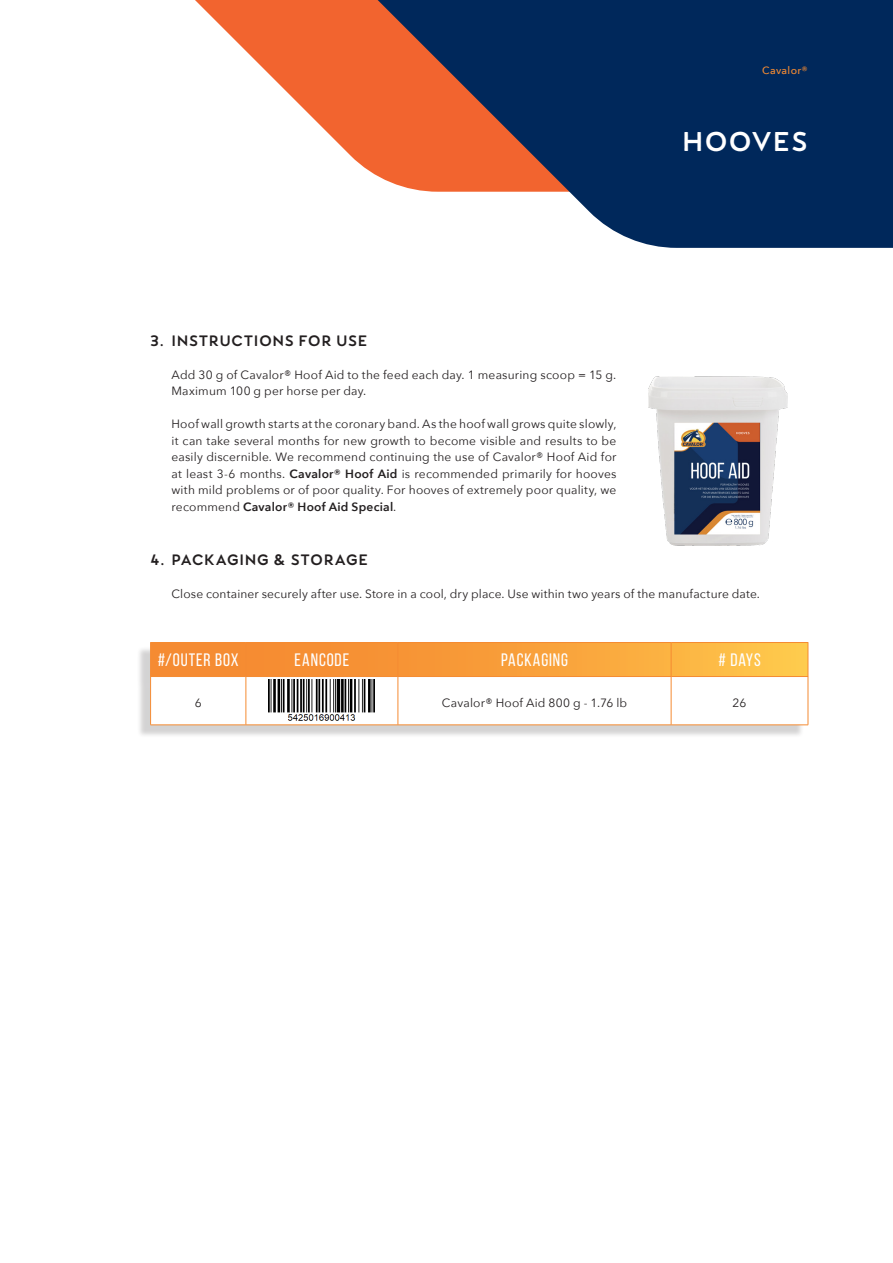
<style>
.page{position:relative;width:893px;height:1263px;background:#fff}
.page>*{position:absolute;margin:0;border:0;box-sizing:border-box;transform-origin:0 0}
.t1{font:27px "Buket Retro Basic";letter-spacing:.02em;color:#fff}
.t2{font:18px "Bebas Neue";letter-spacing:.05em;color:#fff}
.t3{font:15px "Buket Retro Basic";letter-spacing:.02em;color:#231f20}
.t4{font:12px/16.5px "Avenir Next";letter-spacing:.015em;color:#231f20}
.t5{font:500 10.5px "Avenir Next";letter-spacing:.03em;color:#f58b32}
.s1{font-weight:600}
</style>
<div class="page">
<img style="left:649px;top:376px;width:138px;height:169px">
<svg style="left:195px;top:0;width:698px;height:248px;fill:#00285b"></svg>
<div style="left:137px;top:646px;width:668px;height:92px;background:#231f20;opacity:.2"></div>
<svg style="left:151px;top:643px;width:657px;height:82px"></svg>
<hr style="left:150px;top:642px;width:96px;height:1px;background:#f58b32">
<hr style="left:150px;top:643px;width:1px;height:33px;background:#f58b32">
<hr style="left:246px;top:642px;width:152px;height:1px;background:#f58b32">
<hr style="left:398px;top:642px;width:273px;height:1px;background:#f58b32">
<hr style="left:671px;top:642px;width:137px;height:1px;background:#f58b32">
<hr style="left:245px;top:643px;width:1px;height:33px;background:#f58b32">
<hr style="left:398px;top:643px;width:1px;height:33px;background:#f58b32">
<hr style="left:671px;top:643px;width:1px;height:33px;background:#f58b32">
<hr style="left:808px;top:643px;width:1px;height:33px;background:#f58b32">
<hr style="left:150px;top:676px;width:96px;height:1px;background:#f58b32">
<hr style="left:246px;top:676px;width:152px;height:1px;background:#f58b32">
<hr style="left:398px;top:676px;width:273px;height:1px;background:#f58b32">
<hr style="left:671px;top:676px;width:137px;height:1px;background:#f58b32">
<hr style="left:150px;top:677px;width:1px;height:48px;background:#f58b32">
<hr style="left:246px;top:677px;width:1px;height:48px;background:#f58b32">
<hr style="left:398px;top:677px;width:1px;height:48px;background:#f58b32">
<hr style="left:671px;top:677px;width:1px;height:48px;background:#f58b32">
<hr style="left:808px;top:677px;width:1px;height:48px;background:#f58b32">
<hr style="left:150px;top:725px;width:96px;height:1px;background:#f58b32">
<hr style="left:246px;top:725px;width:152px;height:1px;background:#f58b32">
<hr style="left:398px;top:725px;width:273px;height:1px;background:#f58b32">
<hr style="left:671px;top:725px;width:137px;height:1px;background:#f58b32">
<img style="left:268px;top:679px;width:107px;height:44px">
<p class="t5" style="left:762px;top:62px;width:47px">Cavalor®</p>
<p class="t1" style="left:682px;top:124px;width:127px">HOOVES</p>
<p class="t3" style="left:150px;top:331px;width:219px">3. INSTRUCTIONS FOR USE</p>
<p class="t4" style="left:171px;top:366px;width:446px">Add 30 g of Cavalor® Hoof Aid to the feed each day. 1 measuring scoop = 15 g.<br>Maximum 100 g per horse per day.</p>
<p class="t4" style="left:171px;top:415px;width:446px;text-align:justify">Hoof wall growth starts at the coronary band. As the hoof wall grows quite slowly, it can take several months for new growth to become visible and results to be easily discernible. We recommend continuing the use of Cavalor® Hoof Aid for at least 3-6 months. <span class="s1">Cavalor® Hoof Aid</span> is recommended primarily for hooves with mild problems or of poor quality. For hooves of extremely poor quality, we recommend <span class="s1">Cavalor® Hoof Aid Special</span>.</p>
<p class="t3" style="left:150px;top:550px;width:219px">4. PACKAGING &amp; STORAGE</p>
<p class="t4" style="left:171px;top:585px;width:590px">Close container securely after use. Store in a cool, dry place. Use within two years of the manufacture date.</p>
<p class="t2" style="left:158px;top:650px;width:83px">#/OUTER BOX</p>
<p class="t2" style="left:295px;top:650px;width:56px">EANCODE</p>
<p class="t2" style="left:501px;top:650px;width:68px">PACKAGING</p>
<p class="t2" style="left:718px;top:650px;width:44px"># DAYS</p>
<p class="t4" style="left:195px;top:694px;width:8px">6</p>
<p class="t4" style="left:442px;top:694px;width:187px">Cavalor® Hoof Aid 800 g - 1.76 lb</p>
<p class="t4" style="left:733px;top:694px;width:15px">26</p>
</div>
